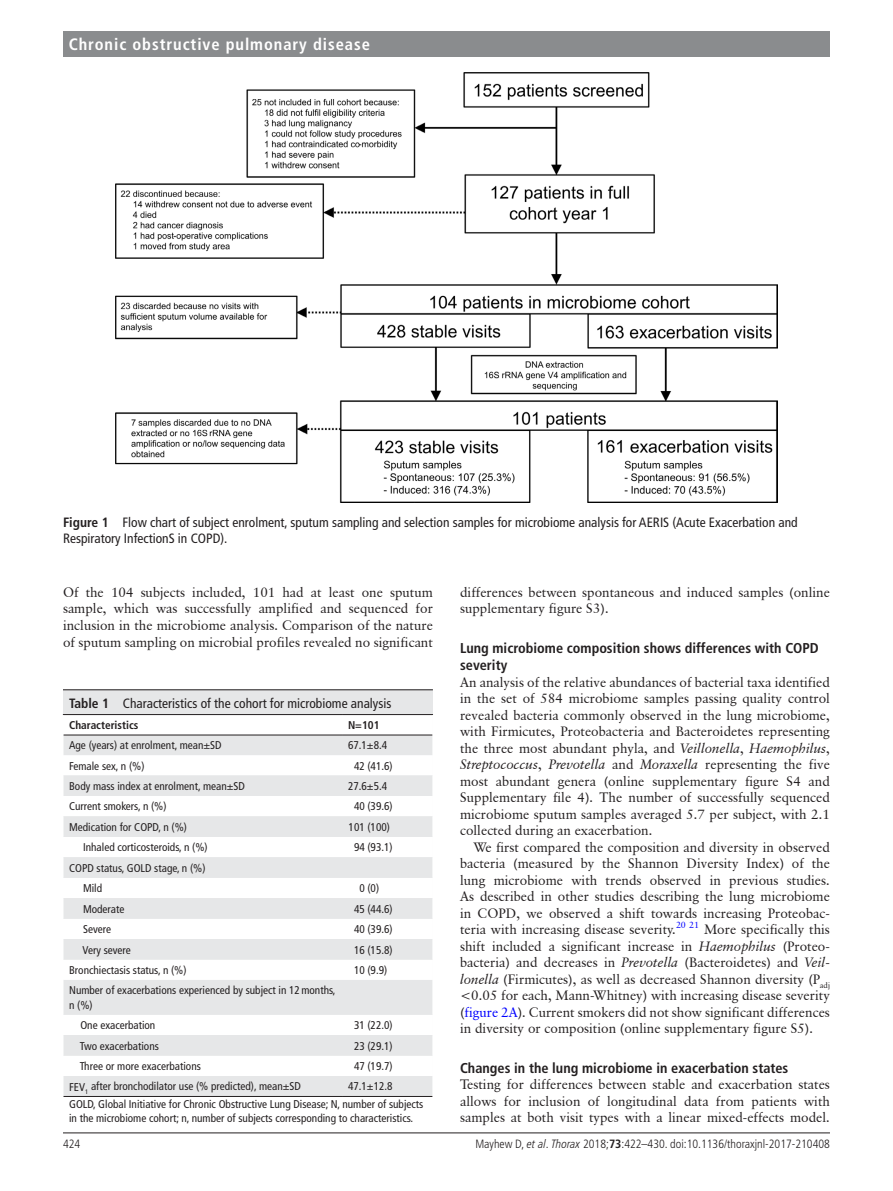
<style>
.page{position:relative;width:893px;height:1191px;background:#fff}
.page>*{position:absolute;margin:0;border:0;box-sizing:border-box;transform-origin:0 0}
.t1{font:700 condensed 16.5px "Frutiger LT Pro";letter-spacing:.055em;color:#fff}
.t2{font:700 condensed 14.25px/17.2px "Frutiger LT Pro";color:#231f20}
.t3{font:13.5px/16.5px "Classical Garamond BT";color:#231f20;text-align:justify}
.t4{font:condensed 13.5px/16.5px "Frutiger LT Pro";color:#231f20}
.t5{font:300 condensed 12px "Frutiger LT Pro";color:#231f20}
.t6{font:condensed 11.25px/20.4px "Frutiger LT Pro";color:#231f20}
.t7{font:700 condensed 11.25px "Frutiger LT Pro";color:#231f20}
.s1{font-weight:700}
.s2{font-style:italic}
.s3{color:#00f}
</style>
<div class="page">
<hr style="left:63px;top:1132px;width:767px;height:1px;background:#231f20">
<div style="left:63px;top:31px;width:767px;height:25px;background:#8a8c8e"></div>
<img style="left:116px;top:72px;width:661px;height:431px">
<div style="left:63px;top:690px;width:370px;height:432px;background:#e6e7e8"></div>
<hr style="left:63px;top:689px;width:370px;height:1px;background:#231f20">
<div style="left:64px;top:715px;width:369px;height:19px;background:#fff"></div>
<svg style="left:64px;top:735px;width:369px;height:361px"></svg>
<div style="left:63px;top:1096px;width:370px;height:26px;background:#fff"></div>
<hr style="left:63px;top:714px;width:279px;height:1px;background:#231f20">
<hr style="left:63px;top:734px;width:279px;height:1px;background:#231f20">
<hr style="left:342px;top:714px;width:91px;height:1px;background:#231f20">
<hr style="left:342px;top:734px;width:91px;height:1px;background:#231f20">
<hr style="left:63px;top:1096px;width:279px;height:1px;background:#231f20">
<hr style="left:342px;top:1096px;width:91px;height:1px;background:#231f20">
<svg style="left:63px;top:715px;width:1px;height:265px"></svg>
<hr style="left:63px;top:980px;width:1px;height:34px;background:#fff">
<svg style="left:63px;top:1014px;width:1px;height:83px"></svg>
<p class="t1" style="left:69px;top:34px;width:303px">Chronic obstructive pulmonary disease</p>
<p class="t4" style="left:63px;top:514px;width:736px"><span class="s1">Figure 1</span> Flow chart of subject enrolment, sputum sampling and selection samples for microbiome analysis for AERIS (Acute Exacerbation and<br>Respiratory InfectionS in COPD).</p>
<p class="t3" style="left:63px;top:583px;width:371px">Of the 104 subjects included, 101 had at least one sputum sample, which was successfully amplified and sequenced for inclusion in the microbiome analysis. Comparison of the nature of sputum sampling on microbial profiles revealed no significant</p>
<p class="t3" style="left:460px;top:583px;width:371px">differences between spontaneous and induced samples (online supplementary figure S3).</p>
<p class="t2" style="left:460px;top:639px;width:359px">Lung microbiome composition shows differences with COPD severity</p>
<p class="t3" style="left:460px;top:673px;width:371px">An analysis of the relative abundances of bacterial taxa identified in the set of 584 microbiome samples passing quality control revealed bacteria commonly observed in the lung microbiome, with Firmicutes, Proteobacteria and Bacteroidetes representing the three most abundant phyla, and <span class="s2">Veillonella</span>, <span class="s2">Haemophilus</span>, <span class="s2">Streptococcus</span>, <span class="s2">Prevotella</span> and <span class="s2">Moraxella</span> representing the five most abundant genera (online supplementary figure S4 and Supplementary file 4). The number of successfully sequenced microbiome sputum samples averaged 5.7 per subject, with 2.1 collected during an exacerbation.</p>
<p class="t3" style="left:460px;top:838px;width:371px;text-indent:14px">We first compared the composition and diversity in observed bacteria (measured by the Shannon Diversity Index) of the lung microbiome with trends observed in previous studies.<br>As described in other studies describing the lung microbiome in COPD, we observed a shift towards increasing Proteobac&shy;teria with increasing disease severity.<sup>20</sup> <sup>21</sup> More specifically this shift included a significant increase in <span class="s2">Haemophilus</span> (Proteo&shy;bacteria) and decreases in <span class="s2">Prevotella</span> (Bacteroidetes) and <span class="s2">Veil&shy;lonella</span> (Firmicutes), as well as decreased Shannon diversity (P<sub>adj </sub>&lt;0.05 for each, Mann-Whitney) with increasing disease severity (<span class="s3">figure 2A</span>). Current smokers did not show significant differences in diversity or composition (online supplementary figure S5).</p>
<p class="t2" style="left:460px;top:1059px;width:330px">Changes in the lung microbiome in exacerbation states</p>
<p class="t3" style="left:460px;top:1076px;width:371px">Testing for differences between stable and exacerbation states allows for inclusion of longitudinal data from patients with samples at both visit types with a linear mixed-effects model.</p>
<p class="t4" style="left:69px;top:695px;width:324px"><span class="s1">Table 1</span> Characteristics of the cohort for microbiome analysis</p>
<p class="t7" style="left:69px;top:718px;width:71px">Characteristics</p>
<p class="t7" style="left:348px;top:718px;width:33px">N=101</p>
<p class="t6" style="left:69px;top:735px;width:154px">Age (years) at enrolment, mean±SD</p>
<p class="t6" style="left:348px;top:735px;width:41px">67.1±8.4</p>
<p class="t6" style="left:69px;top:755px;width:77px">Female sex, n (%)</p>
<p class="t6" style="left:354px;top:755px;width:40px">42 (41.6)</p>
<p class="t6" style="left:69px;top:776px;width:177px">Body mass index at enrolment, mean±SD</p>
<p class="t6" style="left:348px;top:776px;width:41px">27.6±5.4</p>
<p class="t6" style="left:69px;top:796px;width:99px">Current smokers, n (%)</p>
<p class="t6" style="left:354px;top:796px;width:40px">40 (39.6)</p>
<p class="t6" style="left:69px;top:817px;width:119px">Medication for COPD, n (%)</p>
<p class="t6" style="left:349px;top:817px;width:43px">101 (100)</p>
<p class="t6" style="left:83px;top:837px;width:126px">Inhaled corticosteroids, n (%)</p>
<p class="t6" style="left:354px;top:837px;width:40px">94 (93.1)</p>
<p class="t6" style="left:83px;top:857px;width:124px;text-indent:-14px">COPD status, GOLD stage, n (%)<br>Mild</p>
<p class="t6" style="left:359px;top:878px;width:21px">0 (0)</p>
<p class="t6" style="left:83px;top:898px;width:43px">Moderate</p>
<p class="t6" style="left:354px;top:898px;width:40px">45 (44.6)</p>
<p class="t6" style="left:83px;top:919px;width:30px">Severe</p>
<p class="t6" style="left:354px;top:919px;width:40px">40 (39.6)</p>
<p class="t6" style="left:82px;top:939px;width:50px">Very severe</p>
<p class="t6" style="left:354px;top:939px;width:40px">16 (15.8)</p>
<p class="t6" style="left:69px;top:960px;width:119px">Bronchiectasis status, n (%)</p>
<p class="t6" style="left:354px;top:960px;width:35px">10 (9.9)</p>
<p class="t6" style="left:69px;top:983px;width:268px;line-height:14.2px">Number of exacerbations experienced by subject in 12months, n (%)</p>
<p class="t6" style="left:80px;top:1015px;width:76px">One exacerbation</p>
<p class="t6" style="left:354px;top:1015px;width:40px">31 (22.0)</p>
<p class="t6" style="left:80px;top:1035px;width:81px">Two exacerbations</p>
<p class="t6" style="left:354px;top:1035px;width:40px">23 (29.1)</p>
<p class="t6" style="left:80px;top:1056px;width:123px">Three or more exacerbations</p>
<p class="t6" style="left:354px;top:1056px;width:40px">47 (19.7)</p>
<p class="t6" style="left:69px;top:1076px;width:233px">FEV<sub>1</sub> after bronchodilator use (% predicted), mean±SD</p>
<p class="t6" style="left:69px;top:1078px;width:356px;line-height:17.4px;text-indent:279px">47.1±12.8<br>GOLD, Global Initiative for Chronic Obstructive Lung Disease; N, number of subjects</p>
<p class="t6" style="left:69px;top:1108px;width:346px">in the microbiome cohort; n, number of subjects corresponding to characteristics.</p>
<p class="t5" style="left:63px;top:1136px;width:19px">424</p>
<p class="t5" style="left:475px;top:1136px;width:356px">Mayhew D, <span class="s2">et al</span>. <span class="s2">Thorax</span> 2018;<span class="s1">73</span>:422–430. doi:10.1136/thoraxjnl-2017-210408</p>
</div>
